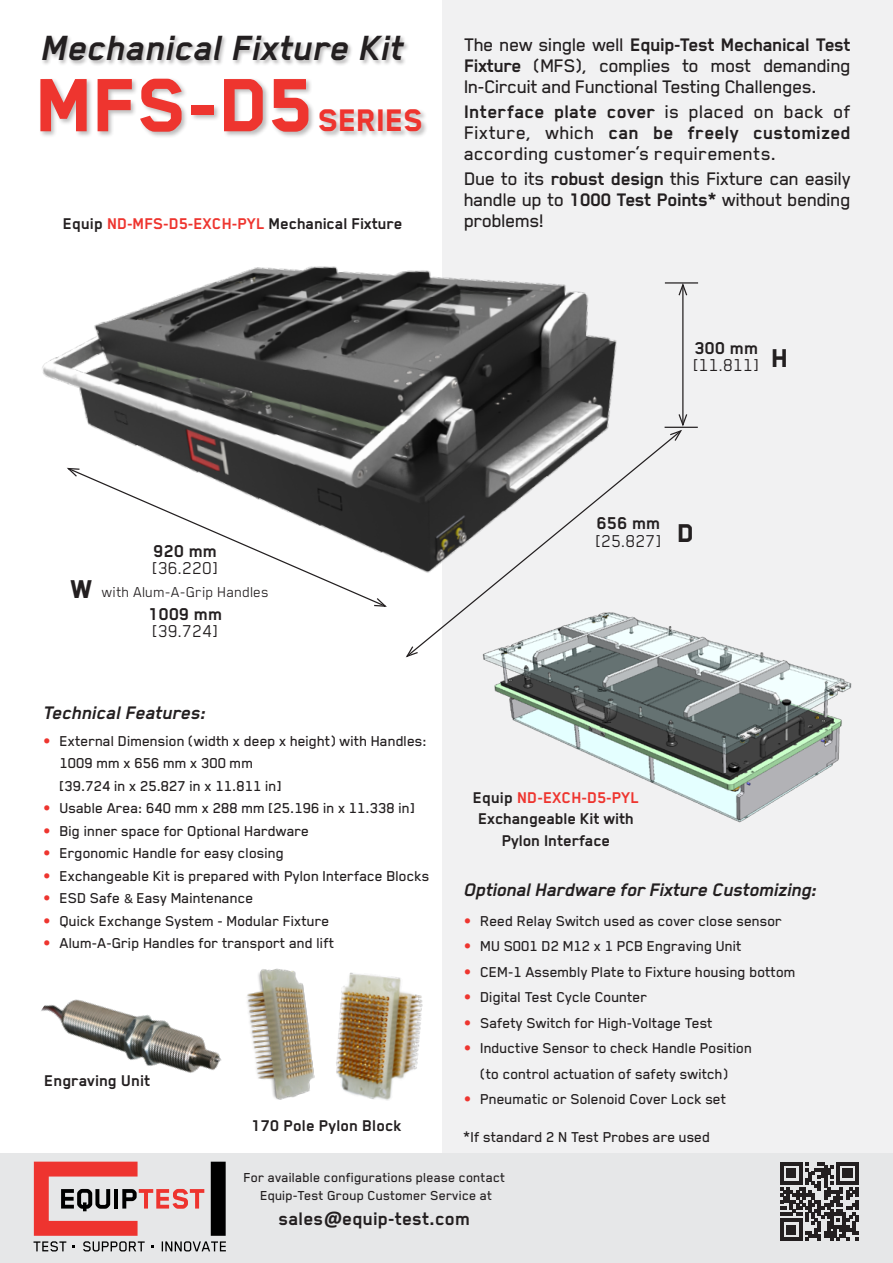
<style>
.page{position:relative;width:893px;height:1263px;background:#fff}
.page>*{position:absolute;margin:0;border:0;box-sizing:border-box;transform-origin:0 0}
.t1{font:800 87px "Blender Pro";color:#ee352f}
.t2{font:italic 700 40.5px "Blender Pro";color:#231f20}
.t3{font:800 36px "Blender Pro";color:#ee352f}
.t4{font:800 29.7px "Blender Pro";color:#231f20}
.t5{font:500 21px/21px "Blender Pro";letter-spacing:-.025em;color:#231f20;text-align:justify}
.t6{font:italic 700 21px "Blender Pro";letter-spacing:-.02em;color:#231f20}
.t7{font:700 21px "Blender Pro";color:#231f20}
.t8{font:19.8px "Blender Pro";color:#231f20}
.t9{font:700 19.8px "Blender Pro";color:#231f20}
.t10{font:700 18px/21.6px "Blender Pro";letter-spacing:-.01em;color:#231f20;text-align:center}
.t11{font:500 16.5px/22.5px "Blender Pro";letter-spacing:-.01em;color:#231f20}
.t12{font:16.5px "Blender Pro";color:#231f20}
.t13{font:500 15px/18px "Blender Pro";color:#231f20;text-align:center}
.s1{color:#ee352f}
.s2{font-weight:700}
.s3{font-family:"Calibri";font-weight:400;color:#ee352f}
.s4{font-family:"Calibri";font-weight:400;font-size:13.5px}
.s5{font-family:"Calibri"}
</style>
<div class="page">
<div style="left:442px;top:0;width:451px;height:1153px;background:#f1f1f2"></div>
<div style="left:41px;top:34px;width:369px;height:32px;background:#231f20;opacity:.3"></div>
<div style="left:39px;top:77px;width:389px;height:62px;background:#231f20;opacity:.3"></div>
<img style="left:41px;top:999px;width:181px;height:74px">
<img style="left:42px;top:266px;width:575px;height:297px">
<img style="left:247px;top:968px;width:68px;height:132px">
<img style="left:336px;top:972px;width:87px;height:129px">
<svg style="left:405px;top:429px;width:264px;height:218px"></svg>
<svg style="left:405px;top:645px;width:14px;height:13px"></svg>
<svg style="left:67px;top:467px;width:320px;height:135px"></svg>
<svg style="left:373px;top:597px;width:14px;height:10px"></svg>
<svg style="left:65px;top:467px;width:16px;height:11px"></svg>
<hr style="left:682px;top:285px;width:1px;height:140px;background:#231f20">
<svg style="left:669px;top:413px;width:19px;height:29px"></svg>
<svg style="left:678px;top:284px;width:10px;height:13px"></svg>
<hr style="left:665px;top:282px;width:33px;height:2px;background:#231f20">
<hr style="left:665px;top:427px;width:33px;height:1px;background:#231f20">
<img style="left:476px;top:597px;width:376px;height:226px">
<div style="left:0;top:1153px;width:893px;height:110px;background:#e6e7e8"></div>
<svg style="left:34px;top:1161px;width:192px;height:90px"></svg>
<svg style="left:780px;top:1162px;width:78px;height:78px"></svg>
<h2 class="t2" style="left:40px;top:26px;width:364px">Mechanical Fixture Kit</h2>
<h1 class="t1" style="left:37px;top:59px;width:279px">MFS-D5</h1>
<h3 class="t3" style="left:318px;top:101px;width:107px">SERIES</h3>
<p class="t10" style="left:63px;top:213px;width:341px">Equip <span class="s1">ND-MFS-D5-EXCH-PYL</span> Mechanical Fixture</p>
<p class="t5" style="left:464px;top:33px;width:388px">The new single well <span class="s2">Equip-Test Mechanical Test Fixture</span> (MFS), complies to most demanding In-Circuit and Functional Testing Challenges.</p>
<p class="t5" style="left:464px;top:101px;width:388px"><span class="s2">Interface plate cover</span> is placed on back of Fixture, which <span class="s2">can be freely customized </span>according customer’s requirements.</p>
<p class="t5" style="left:464px;top:168px;width:388px">Due to its <span class="s2">robust design</span> this Fixture can easily handle up to <span class="s2">1000 Test Points*</span> without bending problems!</p>
<p class="t9" style="left:695px;top:337px;width:65px">300 mm</p>
<p class="t8" style="left:693px;top:355px;width:68px">[11.811]</p>
<h3 class="t4" style="left:772px;top:342px;width:18px">H</h3>
<h3 class="t4" style="left:71px;top:574px;width:24px">W</h3>
<p class="t9" style="left:154px;top:540px;width:65px">920 mm</p>
<p class="t8" style="left:152px;top:558px;width:68px">[36.220]</p>
<p class="t12" style="left:102px;top:583px;width:169px">with Alum-A-Grip Handles</p>
<p class="t9" style="left:148px;top:603px;width:76px">1009 mm</p>
<p class="t8" style="left:152px;top:621px;width:68px">[39.724]</p>
<p class="t6" style="left:43px;top:701px;width:164px">Technical Features:</p>
<p class="t11" style="left:60px;top:729px;width:369px;text-indent:-17px"><span class="s3">•</span> External Dimension (width x deep x height) with Handles:<br>1009 mm x 656 mm x 300 mm<br>[39.724 in x 25.827 in x 11.811 in]</p>
<p class="t11" style="left:43px;top:797px;width:374px"><span class="s3">•</span> Usable Area: 640 mm x 288 mm [25.196 in x 11.338 in]</p>
<p class="t11" style="left:43px;top:819px;width:268px"><span class="s3">•</span> Big inner space for Optional Hardware</p>
<p class="t11" style="left:43px;top:842px;width:243px"><span class="s3">•</span> Ergonomic Handle for easy closing</p>
<p class="t11" style="left:43px;top:864px;width:388px"><span class="s3">•</span> Exchangeable Kit is prepared with Pylon Interface Blocks</p>
<p class="t11" style="left:43px;top:887px;width:212px"><span class="s3">•</span> ESD Safe <span class="s4">&amp;</span> Easy Maintenance</p>
<p class="t11" style="left:43px;top:909px;width:288px"><span class="s3">•</span> Quick Exchange System - Modular Fixture</p>
<p class="t11" style="left:43px;top:932px;width:293px"><span class="s3">•</span> Alum-A-Grip Handles for transport and lift</p>
<p class="t10" style="left:44px;top:1070px;width:108px">Engraving Unit</p>
<p class="t10" style="left:252px;top:1115px;width:152px">170 Pole Pylon Block</p>
<p class="t9" style="left:597px;top:512px;width:65px">656 mm</p>
<p class="t8" style="left:596px;top:530px;width:68px">[25.827]</p>
<h3 class="t4" style="left:678px;top:517px;width:18px">D</h3>
<p class="t10" style="left:473px;top:786px;width:168px">Equip <span class="s1">ND-EXCH-D5-PYL<br></span>Exchangeable Kit with<br>Pylon Interface</p>
<p class="t6" style="left:463px;top:878px;width:355px">Optional Hardware for Fixture Customizing:</p>
<p class="t11" style="left:463px;top:909px;width:320px"><span class="s3">•</span> Reed Relay Switch used as cover close sensor</p>
<p class="t11" style="left:463px;top:934px;width:280px"><span class="s3">•</span> MU S001 D2 M12 x 1 PCB Engraving Unit</p>
<p class="t11" style="left:463px;top:960px;width:334px"><span class="s3">•</span> CEM-1 Assembly Plate to Fixture housing bottom</p>
<p class="t11" style="left:463px;top:985px;width:186px"><span class="s3">•</span> Digital Test Cycle Counter</p>
<p class="t11" style="left:463px;top:1011px;width:251px"><span class="s3">•</span> Safety Switch for High-Voltage Test</p>
<p class="t11" style="left:463px;top:1035px;width:290px;line-height:25.5px;text-align:center"><span class="s3">•</span> Inductive Sensor to check Handle Position (to control actuation of safety switch)</p>
<p class="t11" style="left:463px;top:1087px;width:265px"><span class="s3">•</span> Pneumatic or Solenoid Cover Lock set</p>
<p class="t11" style="left:463px;top:1125px;width:249px">*If standard 2 N Test Probes are used</p>
<p class="t13" style="left:244px;top:1168px;width:263px">For available configurations please contact<br>Equip-Test Group Customer Service at</p>
<p class="t7" style="left:279px;top:1207px;width:193px">sales<span class="s5">@</span>equip-test.com</p>
</div>
